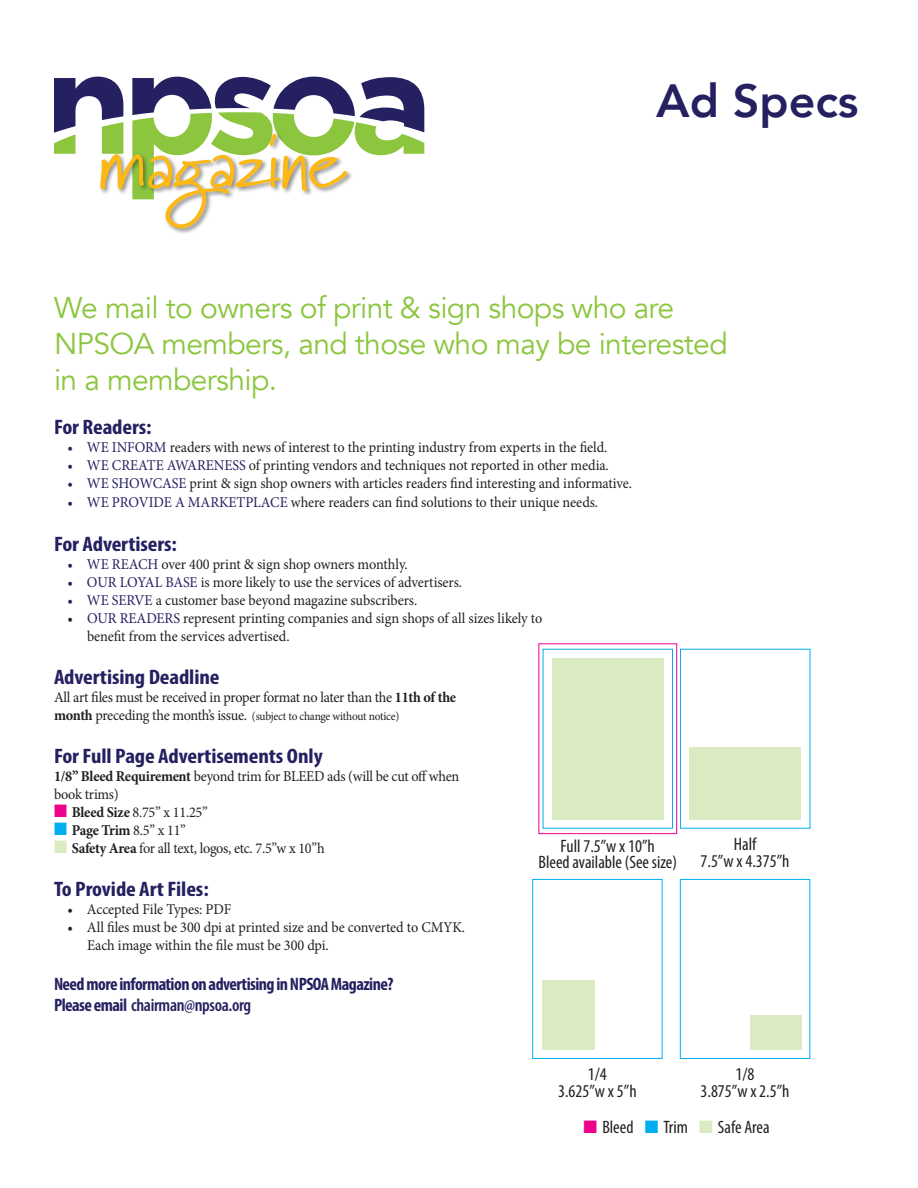
<style>
.page{position:relative;width:918px;height:1188px;background:#fff}
.page>*{position:absolute;margin:0;border:0;box-sizing:border-box;transform-origin:0 0}
.Byline{font:73.2px "Marydale";letter-spacing:-.005em;color:#fcb814;scale:1.1 1}
.t1{font:800 46.5px "Avenir";color:#252161}
.t2{font:30px/36px "Avenir";letter-spacing:-.02em;color:#8bc63e}
.Body_Copy{font:700 condensed 21px "Myriad Pro";letter-spacing:-.005em;color:#252161;scale:1.1 1}
.t3{font:condensed 18px "Myriad Pro";color:#231f20}
.t4{font:700 condensed 18px "Myriad Pro";letter-spacing:-.03em;color:#252161}
.t5{font:600 condensed 18px "Myriad Pro";letter-spacing:-.02em;color:#252161}
.Body_Copy-2{font:15px/18px "Minion Pro";letter-spacing:-.01em;color:#231f20;scale:.95 1}
.Body_Copy-3{font:700 15px "Minion Pro";letter-spacing:-.02em;color:#231f20;scale:.95 1}
.Body_Copy-4{font:12px "Minion Pro";letter-spacing:-.025em;color:#231f20;scale:.95 1}
.s1{color:#252161}
.s2{font-weight:700}
.s3{font-weight:700;font-size:15px}
.s4{font-size:15px}
.s5{color:#ed028c}
.s6{color:#00aeef}
.s7{font-weight:400}
.s8{color:#daeac1}
</style>
<div class="page">
<div style="left:552px;top:658px;width:112px;height:162px;background:#daeac1"></div>
<div style="left:690px;top:747px;width:111px;height:73px;background:#daeac1"></div>
<div style="left:750px;top:1015px;width:51px;height:35px;background:#daeac1"></div>
<div style="left:532px;top:879px;width:131px;height:180px;border:1px solid #00aeef"></div>
<div style="left:542px;top:980px;width:53px;height:70px;background:#daeac1"></div>
<div style="left:680px;top:879px;width:130px;height:180px;border:1px solid #00aeef"></div>
<div style="left:538px;top:643px;width:139px;height:191px;border:1px solid #ed028c"></div>
<svg style="left:54px;top:77px;width:69px;height:77px"></svg>
<svg style="left:132px;top:77px;width:292px;height:79px"></svg>
<div style="left:99px;top:133px;width:255px;height:102px;background:#231f20;opacity:.5"></div>
<p class="Byline" style="left:98px;top:119px;width:229px">magazine</p>
<p class="t1" style="left:656px;top:64px;width:204px">Ad Specs</p>
<p class="t2" style="left:54px;top:291px;width:675px">We mail to owners of print &amp; sign shops who are<br>NPSOA members, and those who may be interested</p>
<p class="t2" style="left:54px;top:363px;width:225px">in a membership.</p>
<p class="Body_Copy" style="left:54px;top:413px;width:90px">For Readers:</p>
<p class="Body_Copy-2" style="left:68px;top:438px;width:570px"><span class="s1">• WE INFORM</span> readers with news of interest to the printing industry from experts in the field.</p>
<p class="Body_Copy-2" style="left:68px;top:456px;width:571px"><span class="s1">• WE CREATE AWARENESS</span> of printing vendors and techniques not reported in other media.</p>
<p class="Body_Copy-2" style="left:68px;top:474px;width:596px"><span class="s1">• WE SHOWCASE</span> print &amp; sign shop owners with articles readers find interesting and informative.</p>
<p class="Body_Copy-2" style="left:68px;top:494px;width:560px"><span class="s1">• WE PROVIDE A MARKETPLACE</span> where readers can find solutions to their unique needs.</p>
<p class="Body_Copy" style="left:54px;top:530px;width:113px">For Advertisers:</p>
<p class="Body_Copy-2" style="left:68px;top:555px;width:360px"><span class="s1">• WE REACH</span> over 400 print &amp; sign shop owners monthly.</p>
<p class="Body_Copy-2" style="left:68px;top:573px;width:417px"><span class="s1">• OUR LOYAL BASE</span> is more likely to use the services of advertisers.</p>
<p class="Body_Copy-2" style="left:68px;top:591px;width:370px"><span class="s1">• WE SERVE</span> a customer base beyond magazine subscribers.</p>
<p class="Body_Copy-2" style="left:87px;top:609px;width:481px;text-indent:-20px">• <span class="s1">OUR READERS</span> represent printing companies and sign shops of all sizes likely to benefit from the services advertised.</p>
<p class="Body_Copy" style="left:54px;top:664px;width:152px">Advertising Deadline</p>
<p class="Body_Copy-2" style="left:54px;top:688px;width:425px">All art files must be received in proper format no later than the <span class="s2">11th of the</span></p>
<p class="Body_Copy-4" style="left:54px;top:708px;width:365px"><span class="s3">month</span> <span class="s4">preceding the month’s issue.</span> (subject to change without notice)</p>
<p class="Body_Copy" style="left:54px;top:743px;width:246px">For Full Page Advertisements Only</p>
<p class="Body_Copy-2" style="left:54px;top:767px;width:428px"><span class="s2">1/8” Bleed Requirement</span> beyond trim for BLEED ads (will be cut off when book trims)</p>
<p class="Body_Copy-2" style="left:54px;top:803px;width:163px"><span class="s5">■</span> <span class="s2">Bleed Size</span> 8.75” x 11.25”</p>
<p class="Body_Copy-3" style="left:54px;top:820px;width:140px"><span class="s6">■</span> Page Trim <span class="s7">8.5” x 11”</span></p>
<p class="Body_Copy-2" style="left:54px;top:839px;width:287px"><span class="s8">■</span> <span class="s2">Safety Area</span> for all text, logos, etc. 7.5”w x 10”h</p>
<p class="Body_Copy" style="left:54px;top:876px;width:142px">To Provide Art Files:</p>
<p class="Body_Copy-2" style="left:68px;top:900px;width:174px">• Accepted File Types: PDF</p>
<p class="Body_Copy-2" style="left:87px;top:918px;width:400px;text-indent:-20px">• All files must be 300 dpi at printed size and be converted to CMYK.<br>Each image within the file must be 300 dpi.</p>
<p class="t4" style="left:54px;top:973px;width:341px">Need more information on advertising in NPSOA Magazine?</p>
<p class="t5" style="left:54px;top:994px;width:199px"><span class="s2">Please email</span> chairman@npsoa.org</p>
<p class="t3" style="left:734px;top:833px;width:24px">Half</p>
<p class="t3" style="left:701px;top:850px;width:90px">7.5”w x 4.375”h</p>
<p class="t3" style="left:561px;top:835px;width:96px">Full 7.5”w x 10”h</p>
<p class="t3" style="left:539px;top:851px;width:140px">Bleed available (See size)</p>
<p class="t3" style="left:588px;top:1063px;width:20px">1/4</p>
<p class="t3" style="left:558px;top:1080px;width:80px">3.625”w x 5”h</p>
<p class="t3" style="left:736px;top:1063px;width:20px">1/8</p>
<p class="t3" style="left:701px;top:1080px;width:90px">3.875”w x 2.5”h</p>
<p class="t3" style="left:584px;top:1116px;width:187px"><span class="s5">■</span> Bleed <span class="s6">■</span> Trim <span class="s8">■</span> Safe Area</p>
</div>
